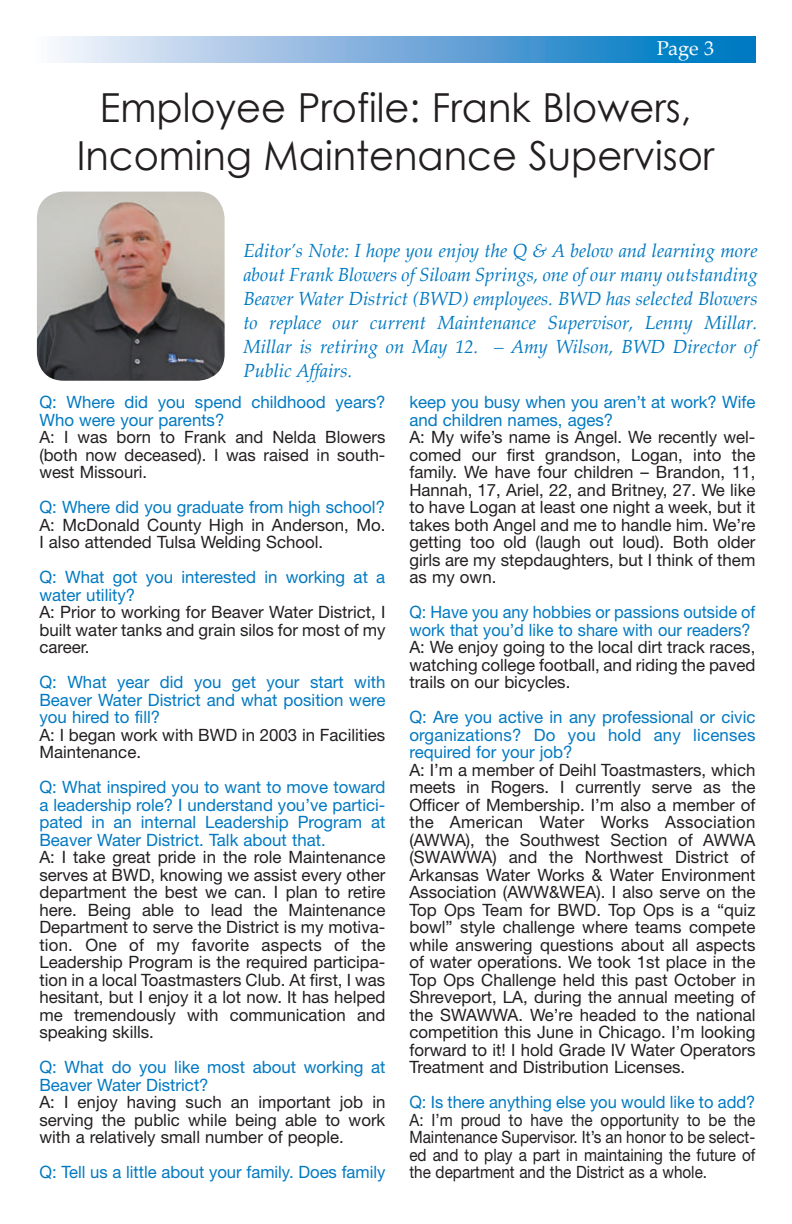
<style>
.page{position:relative;width:792px;height:1224px;background:#fff}
.page>*{position:absolute;margin:0;border:0;box-sizing:border-box;transform-origin:0 0}
.t1{font:40px/48px "Century Gothic";color:#231f20;text-align:center;scale:.96 1}
.t2{font:20px "Palatino Linotype";color:#fff}
.t3{font:italic 19px/24px "Palatino Linotype";color:#0079c2;text-align:justify}
.t4{font:17px/17.6px "Helvetica Neue";color:#231f20;text-align:justify}
.t5{font:17px/17.6px "Helvetica Neue";color:#0079c2}
.t6{font:17px/17.4px "Helvetica Neue";color:#231f20;text-align:justify;scale:.9 1}
.t7{font:17px/17.6px "Helvetica Neue";color:#0079c2;scale:.96 1}
</style>
<div class="page">
<div style="left:36px;top:37px;width:720px;height:26px;background:linear-gradient(to right,#fdf1fa,#006fbe)"></div>
<img style="left:37px;top:192px;width:188px;height:189px">
<p class="t2" style="left:657px;top:34px;width:59px">Page 3</p>
<h1 class="t1" style="left:77px;top:83px;width:666px">Employee Profile: Frank Blowers,<br>Incoming Maintenance Supervisor</h1>
<p class="t3" style="left:243px;top:238px;width:516px">Editor’s Note: I hope you enjoy the Q &amp; A below and learning more about Frank Blowers of Siloam Springs, one of our many outstanding Beaver Water District (BWD) employees. BWD has selected Blowers to replace our current Maintenance Supervisor, Lenny Millar.<br>Millar is retiring on May 12. – Amy Wilson, BWD Director of Public Affairs.</p>
<p class="t5" style="left:39px;top:393px;width:348px">Q: Where did you spend childhood years?<br>Who were your parents?</p>
<p class="t4" style="left:39px;top:428px;width:348px">A: I was born to Frank and Nelda Blowers (both now deceased). I was raised in south&shy;west Missouri.</p>
<p class="t5" style="left:39px;top:498px;width:347px">Q: Where did you graduate from high school?</p>
<p class="t4" style="left:39px;top:516px;width:347px">A: McDonald County High in Anderson, Mo.<br>I also attended Tulsa Welding School.</p>
<p class="t5" style="left:39px;top:568px;width:347px">Q: What got you interested in working at a water utility?</p>
<p class="t4" style="left:39px;top:603px;width:348px">A: Prior to working for Beaver Water District, I built water tanks and grain silos for most of my career.</p>
<p class="t5" style="left:39px;top:673px;width:348px;text-align:justify">Q: What year did you get your start with Beaver Water District and what position were you hired to fill?</p>
<p class="t4" style="left:39px;top:726px;width:347px">A: I began work with BWD in 2003 in Facilities<br>Maintenance.</p>
<p class="t5" style="left:39px;top:778px;width:348px;text-align:justify">Q: What inspired you to want to move toward a leadership role? I understand you’ve partici&shy;pated in an internal Leadership Program at Beaver Water District. Talk about that.</p>
<p class="t4" style="left:39px;top:848px;width:348px">A: I take great pride in the role Maintenance serves at BWD, knowing we assist every other department the best we can. I plan to retire here. Being able to lead the Maintenance Department to serve the District is my motiva&shy;tion. One of my favorite aspects of the Leadership Program is the required participa&shy;tion in a local Toastmasters Club. At first, I was hesitant, but I enjoy it a lot now. It has helped me tremendously with communication and speaking skills.</p>
<p class="t5" style="left:39px;top:1058px;width:348px">Q: What do you like most about working at<br>Beaver Water District?</p>
<p class="t4" style="left:39px;top:1093px;width:348px">A: I enjoy having such an important job in serving the public while being able to work with a relatively small number of people.</p>
<p class="t5" style="left:39px;top:1163px;width:348px">Q: Tell us a little about your family. Does family</p>
<p class="t5" style="left:409px;top:393px;width:348px">keep you busy when you aren’t at work? Wife and children names, ages?</p>
<p class="t4" style="left:409px;top:428px;width:348px">A: My wife’s name is Angel. We recently wel&shy;comed our first grandson, Logan, into the family. We have four children – Brandon, 11, Hannah, 17, Ariel, 22, and Britney, 27. We like to have Logan at least one night a week, but it takes both Angel and me to handle him. We’re getting too old (laugh out loud). Both older girls are my stepdaughters, but I think of them as my own.</p>
<p class="t7" style="left:409px;top:603px;width:362px">Q: Have you any hobbies or passions outside of work that you’d like to share with our readers?</p>
<p class="t4" style="left:409px;top:638px;width:348px">A: We enjoy going to the local dirt track races, watching college football, and riding the paved trails on our bicycles.</p>
<p class="t5" style="left:409px;top:708px;width:348px;text-align:justify">Q: Are you active in any professional or civic organizations? Do you hold any licenses required for your job?</p>
<p class="t4" style="left:409px;top:761px;width:348px">A: I’m a member of Deihl Toastmasters, which meets in Rogers. I currently serve as the Officer of Membership. I’m also a member of the American Water Works Association (AWWA), the Southwest Section of AWWA (SWAWWA) and the Northwest District of Arkansas Water Works &amp; Water Environment Association (AWW&amp;WEA). I also serve on the Top Ops Team for BWD. Top Ops is a “quiz bowl” style challenge where teams compete while answering questions about all aspects of water operations. We took 1st place in the Top Ops Challenge held this past October in Shreveport, LA, during the annual meeting of the SWAWWA. We’re headed to the national competition this June in Chicago. I’m looking forward to it! I hold Grade IV Water Operators Treatment and Distribution Licenses.</p>
<p class="t5" style="left:409px;top:1093px;width:348px">Q: Is there anything else you would like to add?</p>
<p class="t6" style="left:409px;top:1111px;width:386px">A: I’m proud to have the opportunity to be the Maintenance Supervisor. It’s an honor to be select&shy;ed and to play a part in maintaining the future of the department and the District as a whole.</p>
</div>
